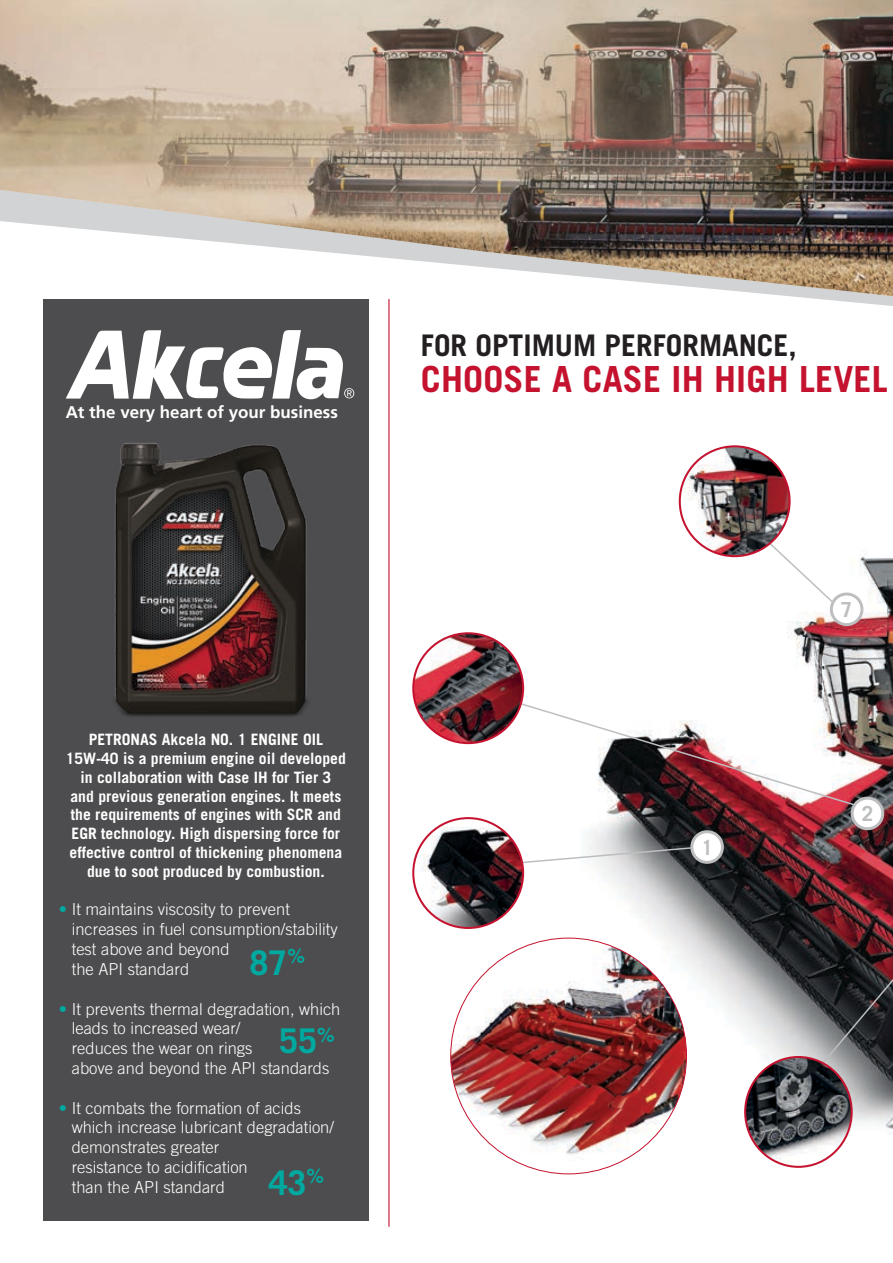
<style>
.page{position:relative;width:893px;height:1263px;background:#fff}
.page>*{position:absolute;margin:0;border:0;box-sizing:border-box;transform-origin:0 0}
.t1{font:700 36px "Trade Gothic";letter-spacing:.005em;color:#c4122f}
.t2{font:700 34.05px "Trade Gothic";color:#00a9a0}
.t3{font:700 29.85px "Trade Gothic";color:#231f20}
.t4{font:700 20.7px "Trade Gothic";color:#bcbec0}
.t5{font:700 16.95px "Frutiger";color:#fff}
.t6{font:300 16.5px/19.8px "Trade Gothic";color:#fff}
.t7{font:700 15.6px/18.8px "Trade Gothic";color:#fff;text-align:center}
.s1{color:#00a9a0}
</style>
<div class="page">
<img style="left:0;top:0;width:893px;height:296px">
<hr style="left:388px;top:299px;width:1px;height:928px;background:#c4122f">
<img style="left:580px;top:487px;width:313px;height:687px">
<svg style="left:797px;top:843px;width:96px;height:250px;background:#53353b"></svg>
<svg style="left:523px;top:844px;width:178px;height:21px"></svg>
<svg style="left:505px;top:697px;width:363px;height:114px"></svg>
<div style="left:852px;top:798px;width:31px;height:31px;background:#fff;border-radius:50%"></div>
<div style="left:851px;top:797px;width:33px;height:33px;border:3px solid #bcbec0;border-radius:50%"></div>
<img style="left:451px;top:938px;width:235px;height:230px">
<div style="left:692px;top:832px;width:30px;height:30px;background:#fff;border-radius:50%"></div>
<div style="left:690px;top:830px;width:34px;height:34px;border:3px solid #bcbec0;border-radius:50%"></div>
<svg style="left:750px;top:525px;width:92px;height:86px"></svg>
<div style="left:831px;top:594px;width:31px;height:31px;background:#fff;border-radius:50%"></div>
<div style="left:830px;top:592px;width:33px;height:34px;border:3px solid #bcbec0;border-radius:50%"></div>
<img style="left:680px;top:446px;width:110px;height:110px;border-radius:55px">
<div style="left:679px;top:445px;width:112px;height:112px;border:2px solid #c4122f;border-radius:50%"></div>
<img style="left:745px;top:1057px;width:107px;height:110px">
<div style="left:744px;top:1056px;width:109px;height:112px;border:2px solid #c4122f;border-radius:50%"></div>
<img style="left:413px;top:633px;width:110px;height:110px;border-radius:53px">
<div style="left:412px;top:632px;width:112px;height:112px;border:2px solid #c4122f;border-radius:50%"></div>
<img style="left:413px;top:818px;width:110px;height:110px">
<div style="left:412px;top:817px;width:112px;height:112px;border:2px solid #c4122f;border-radius:50%"></div>
<div style="left:43px;top:299px;width:326px;height:921px;background:#4d4d4f"></div>
<img style="left:115px;top:443px;width:193px;height:274px">
<svg style="left:66px;top:330px;width:288px;height:69px"></svg>
<p class="t5" style="left:66px;top:402px;width:274px">At the very heart of your business</p>
<p class="t7" style="left:66px;top:730px;width:282px">PETRONAS Akcela NO. 1 ENGINE OIL 15W-40 is a premium engine oil developed in collaboration with Case IH for Tier 3<br>and previous generation engines. It meets the requirements of engines with SCR and EGR technology. High dispersing force for effective control of thickening phenomena due to soot produced by combustion.</p>
<p class="t6" style="left:72px;top:899px;width:267px;text-indent:-13px"><span class="s1">•</span> It maintains viscosity to prevent increases in fuel consumption/stability test above and beyond<br>the AP I standard</p>
<p class="t6" style="left:72px;top:998px;width:270px;text-indent:-13px"><span class="s1">•</span> It prevents thermal degradation, which leads to increased wear/<br>reduces the wear on rings<br>above and beyond the AP I standards</p>
<p class="t6" style="left:72px;top:1097px;width:264px;text-indent:-13px"><span class="s1">•</span> It combats the formation of acids which increase lubricant degradation/ demonstrates greater<br>resistance to acidification<br>than the AP I standard</p>
<h2 class="t2" style="left:250px;top:941px;width:57px">87<sup>%</sup></h2>
<h2 class="t2" style="left:279px;top:1020px;width:57px">55<sup>%</sup></h2>
<h2 class="t2" style="left:269px;top:1161px;width:57px">43<sup>%</sup></h2>
<h3 class="t3" style="left:421px;top:327px;width:377px">For optimum performance,</h3>
<h1 class="t1" style="left:421px;top:357px;width:468px">choose a Case IH high level</h1>
<p class="t4" style="left:701px;top:835px;width:13px">1</p>
<p class="t4" style="left:841px;top:597px;width:13px">7</p>
<p class="t4" style="left:862px;top:801px;width:13px">2</p>
</div>
